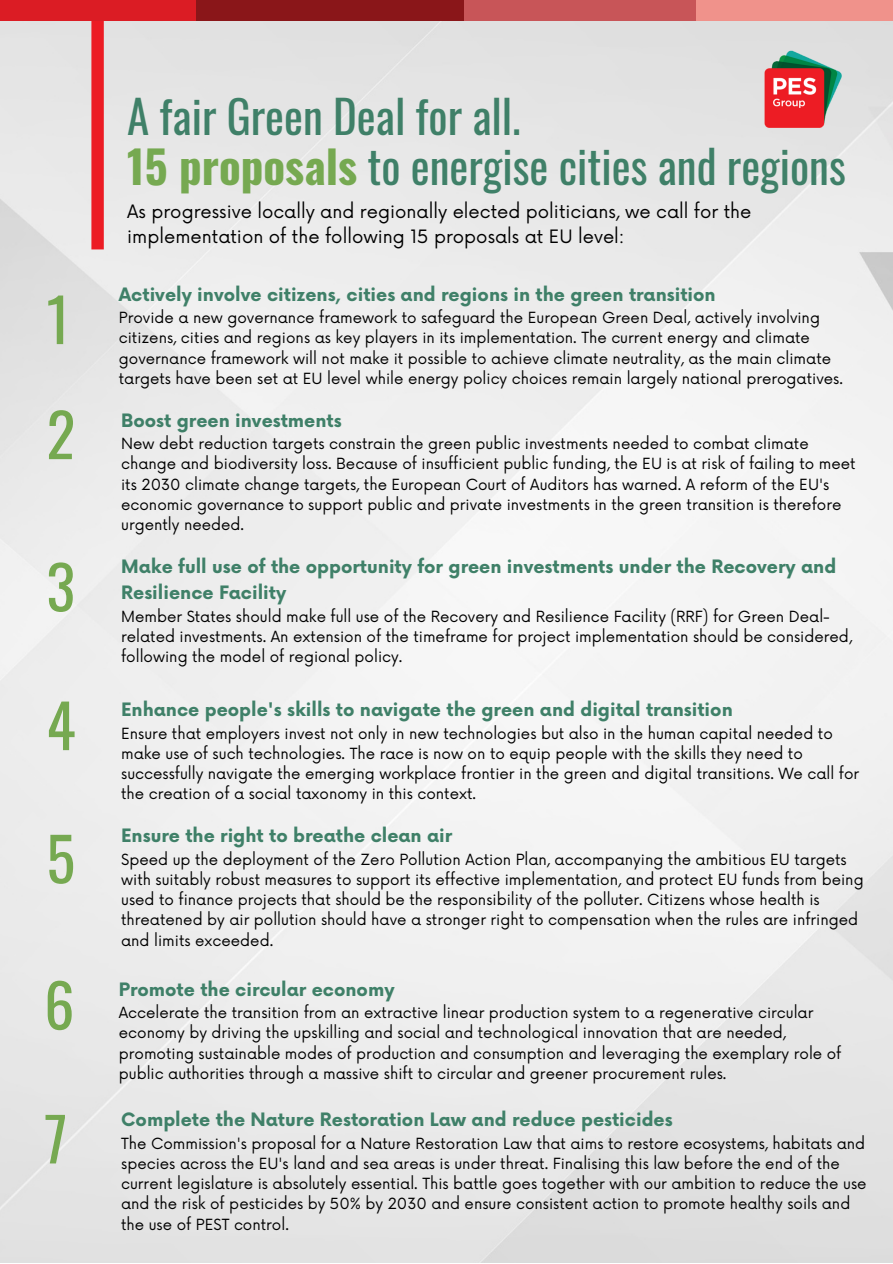
<style>
.page{position:relative;width:893px;height:1264px;background:#fff}
.page>*{position:absolute;margin:0;border:0;box-sizing:border-box;transform-origin:0 0}
.t1{font:60px "Oswald";color:#76a951}
.t2{font:45px "Oswald";color:#3f8068}
.t3{font:700 18px/25.8px "Now";color:#3f8068}
.t4{font:18px/24.8px "Now";color:#000}
.t5{font:15px/20.2px "Now";color:#000}
.s1{font-weight:700;color:#76a951}
</style>
<div class="page">
<div style="left:91px;top:0;width:13px;height:249px;background:#ec1c24"></div>
<div style="left:0;top:0;width:196px;height:21px;background:#db1c24"></div>
<div style="left:196px;top:0;width:268px;height:21px;background:#8a1619"></div>
<div style="left:464px;top:0;width:268px;height:21px;background:#c85558"></div>
<div style="left:696px;top:0;width:196px;height:21px;background:#f0928b"></div>
<img style="left:752px;top:38px;width:102px;height:102px">
<p class="t1" style="left:46px;top:272px;width:25px">1</p>
<p class="t1" style="left:46px;top:387px;width:30px">2</p>
<p class="t1" style="left:46px;top:540px;width:30px">3</p>
<p class="t1" style="left:46px;top:678px;width:30px">4</p>
<p class="t1" style="left:46px;top:811px;width:30px">5</p>
<p class="t1" style="left:44px;top:958px;width:32px">6</p>
<p class="t1" style="left:44px;top:1091px;width:25px">7</p>
<p class="t2" style="left:127px;top:82px;width:395px">A fair Green Deal for all.</p>
<p class="t2" style="left:127px;top:131px;width:720px"><span class="s1">15 proposals</span> to energise cities and regions</p>
<p class="t4" style="left:127px;top:200px;width:625px">As progressive locally and regionally elected politicians, we call for the implementation of the following 15 proposals at EU level:</p>
<p class="t3" style="left:119px;top:282px;width:598px">Actively involve citizens, cities and regions in the green transition</p>
<p class="t5" style="left:119px;top:308px;width:725px">Provide a new governance framework to safeguard the European Green Deal, actively involving citizens, cities and regions as key players in its implementation. The current energy and climate governance framework will not make it possible to achieve climate neutrality, as the main climate targets have been set at EU level while energy policy choices remain largely national prerogatives.</p>
<p class="t3" style="left:121px;top:408px;width:222px">Boost green investments</p>
<p class="t5" style="left:121px;top:434px;width:736px">New debt reduction targets constrain the green public investments needed to combat climate change and biodiversity loss. Because of insufficient public funding, the EU is at risk of failing to meet its 2030 climate change targets, the European Court of Auditors has warned. A reform of the EU's economic governance to support public and private investments in the green transition is therefore urgently needed.</p>
<p class="t3" style="left:121px;top:555px;width:716px">Make full use of the opportunity for green investments under the Recovery and<br>Resilience Facility</p>
<p class="t5" style="left:121px;top:607px;width:732px">Member States should make full use of the Recovery and Resilience Facility (RRF) for Green Deal&shy;related investments. An extension of the timeframe for project implementation should be considered, following the model of regional policy.</p>
<p class="t3" style="left:121px;top:697px;width:613px">Enhance people's skills to navigate the green and digital transition</p>
<p class="t5" style="left:121px;top:723px;width:739px">Ensure that employers invest not only in new technologies but also in the human capital needed to make use of such technologies. The race is now on to equip people with the skills they need to successfully navigate the emerging workplace frontier in the green and digital transitions. We call for the creation of a social taxonomy in this context.</p>
<p class="t3" style="left:121px;top:823px;width:332px">Ensure the right to breathe clean air</p>
<p class="t5" style="left:121px;top:849px;width:744px">Speed up the deployment of the Zero Pollution Action Plan, accompanying the ambitious EU targets with suitably robust measures to support its effective implementation, and protect EU funds from being used to finance projects that should be the responsibility of the polluter. Citizens whose health is threatened by air pollution should have a stronger right to compensation when the rules are infringed and limits exceeded.</p>
<p class="t3" style="left:119px;top:977px;width:277px">Promote the circular economy</p>
<p class="t5" style="left:119px;top:1003px;width:724px">Accelerate the transition from an extractive linear production system to a regenerative circular economy by driving the upskilling and social and technological innovation that are needed, promoting sustainable modes of production and consumption and leveraging the exemplary role of public authorities through a massive shift to circular and greener procurement rules.</p>
<p class="t3" style="left:121px;top:1107px;width:553px">Complete the Nature Restoration Law and reduce pesticides</p>
<p class="t5" style="left:121px;top:1133px;width:747px">The Commission's proposal for a Nature Restoration Law that aims to restore ecosystems, habitats and species across the EU's land and sea areas is under threat. Finalising this law before the end of the current legislature is absolutely essential. This battle goes together with our ambition to reduce the use and the risk of pesticides by 50% by 2030 and ensure consistent action to promote healthy soils and the use of PEST control.</p>
</div>
